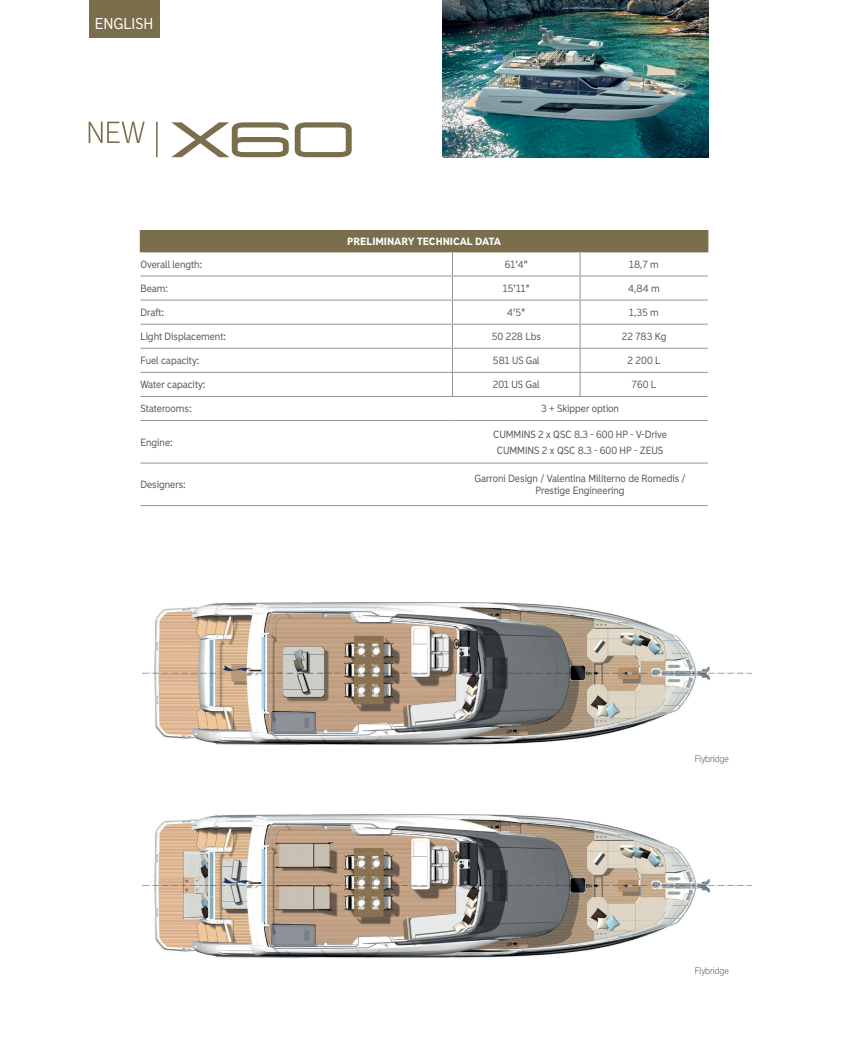
<style>
.page{position:relative;width:851px;height:1063px;background:#fff}
.page>*{position:absolute;margin:0;border:0;box-sizing:border-box;transform-origin:0 0}
.t1{font:15px "Madras";color:#fff}
.t2{font:10px/15.5px "Madras";color:#52575b;text-align:center}
.t3{font:900 10px "Madras";letter-spacing:-.005em;color:#fff}
.t4{font:300 9px "Madras";color:#52575b}
</style>
<div class="page">
<img style="left:142px;top:602px;width:609px;height:143px">
<img style="left:142px;top:814px;width:609px;height:144px">
<img style="left:442px;top:0;width:266px;height:157px">
<div style="left:89px;top:0;width:70px;height:37px;background:#7a6e4d"></div>
<svg style="left:89px;top:122px;width:56px;height:21px"></svg>
<hr style="left:156px;top:122px;width:1px;height:35px;background:#7a6e4d">
<svg style="left:295px;top:122px;width:56px;height:35px"></svg>
<svg style="left:171px;top:122px;width:118px;height:35px"></svg>
<div style="left:140px;top:231px;width:567px;height:21px;background:#7a6e4d"></div>
<hr style="left:140px;top:276px;width:312px;height:1px;background:#929595">
<hr style="left:452px;top:276px;width:128px;height:1px;background:#929595">
<hr style="left:580px;top:276px;width:127px;height:1px;background:#929595">
<hr style="left:140px;top:300px;width:312px;height:1px;background:#929595">
<hr style="left:452px;top:300px;width:128px;height:1px;background:#929595">
<hr style="left:580px;top:300px;width:127px;height:1px;background:#929595">
<hr style="left:140px;top:324px;width:312px;height:1px;background:#929595">
<hr style="left:452px;top:324px;width:128px;height:1px;background:#929595">
<hr style="left:580px;top:324px;width:127px;height:1px;background:#929595">
<hr style="left:140px;top:348px;width:312px;height:1px;background:#929595">
<hr style="left:452px;top:348px;width:128px;height:1px;background:#929595">
<hr style="left:580px;top:348px;width:127px;height:1px;background:#929595">
<hr style="left:140px;top:372px;width:312px;height:1px;background:#929595">
<hr style="left:452px;top:372px;width:128px;height:1px;background:#929595">
<hr style="left:580px;top:372px;width:127px;height:1px;background:#929595">
<hr style="left:140px;top:396px;width:312px;height:1px;background:#929595">
<hr style="left:452px;top:396px;width:128px;height:1px;background:#929595">
<hr style="left:580px;top:396px;width:127px;height:1px;background:#929595">
<hr style="left:140px;top:420px;width:312px;height:1px;background:#929595">
<hr style="left:452px;top:420px;width:128px;height:1px;background:#929595">
<hr style="left:580px;top:420px;width:127px;height:1px;background:#929595">
<hr style="left:140px;top:463px;width:312px;height:1px;background:#929595">
<hr style="left:452px;top:463px;width:128px;height:1px;background:#929595">
<hr style="left:580px;top:463px;width:127px;height:1px;background:#929595">
<hr style="left:140px;top:505px;width:312px;height:1px;background:#929595">
<hr style="left:452px;top:505px;width:128px;height:1px;background:#929595">
<hr style="left:580px;top:505px;width:127px;height:1px;background:#929595">
<hr style="left:140px;top:230px;width:312px;height:1px;background:#7a6e4d">
<hr style="left:452px;top:230px;width:128px;height:1px;background:#7a6e4d">
<hr style="left:580px;top:230px;width:128px;height:1px;background:#7a6e4d">
<svg style="left:707px;top:231px;width:1px;height:21px"></svg>
<hr style="left:140px;top:252px;width:312px;height:1px;background:#7a6e4d">
<hr style="left:452px;top:252px;width:128px;height:1px;background:#7a6e4d">
<hr style="left:580px;top:252px;width:128px;height:1px;background:#7a6e4d">
<svg style="left:452px;top:252px;width:1px;height:144px"></svg>
<svg style="left:579px;top:252px;width:1px;height:144px"></svg>
<h1 class="t1" style="left:95px;top:15px;width:60px">ENGLISH</h1>
<p class="t3" style="left:347px;top:235px;width:155px">PRELIMINARY TECHNICAL DATA</p>
<p class="t2" style="left:140px;top:256px;width:63px">Overall length:</p>
<p class="t2" style="left:504px;top:256px;width:25px">61’4’’</p>
<p class="t2" style="left:629px;top:256px;width:31px">18,7 m</p>
<p class="t2" style="left:140px;top:281px;width:29px">Beam:</p>
<p class="t2" style="left:502px;top:281px;width:28px">15’11’’</p>
<p class="t2" style="left:628px;top:281px;width:33px">4,84 m</p>
<p class="t2" style="left:140px;top:305px;width:25px">Draft:</p>
<p class="t2" style="left:507px;top:305px;width:20px">4’5’’</p>
<p class="t2" style="left:629px;top:305px;width:31px">1,35 m</p>
<p class="t2" style="left:140px;top:329px;width:87px">Light Displacement:</p>
<p class="t2" style="left:491px;top:329px;width:51px">50 228 Lbs</p>
<p class="t2" style="left:621px;top:329px;width:46px">22 783 Kg</p>
<p class="t2" style="left:140px;top:353px;width:60px">Fuel capacity:</p>
<p class="t2" style="left:493px;top:353px;width:48px">581 US Gal</p>
<p class="t2" style="left:627px;top:353px;width:34px">2 200 L</p>
<p class="t2" style="left:140px;top:377px;width:66px">Water capacity:</p>
<p class="t2" style="left:492px;top:377px;width:48px">201 US Gal</p>
<p class="t2" style="left:631px;top:377px;width:26px">760 L</p>
<p class="t2" style="left:140px;top:401px;width:53px">Staterooms:</p>
<p class="t2" style="left:541px;top:401px;width:79px">3 + Skipper option</p>
<p class="t2" style="left:140px;top:434px;width:34px">Engine:</p>
<p class="t2" style="left:493px;top:427px;width:175px">CUMMINS 2 x QSC 8.3 - 600 HP - V-Drive<br>CUMMINS 2 x QSC 8.3 - 600 HP - ZEUS</p>
<p class="t2" style="left:140px;top:477px;width:47px">Designers:</p>
<p class="t2" style="left:474px;top:473px;width:213px;line-height:12px">Garroni Design / Valentina Militerno de Romedis /<br>Prestige Engineering</p>
<p class="t4" style="left:694px;top:753px;width:36px">Flybridge</p>
<p class="t4" style="left:694px;top:966px;width:36px">Flybridge</p>
</div>
